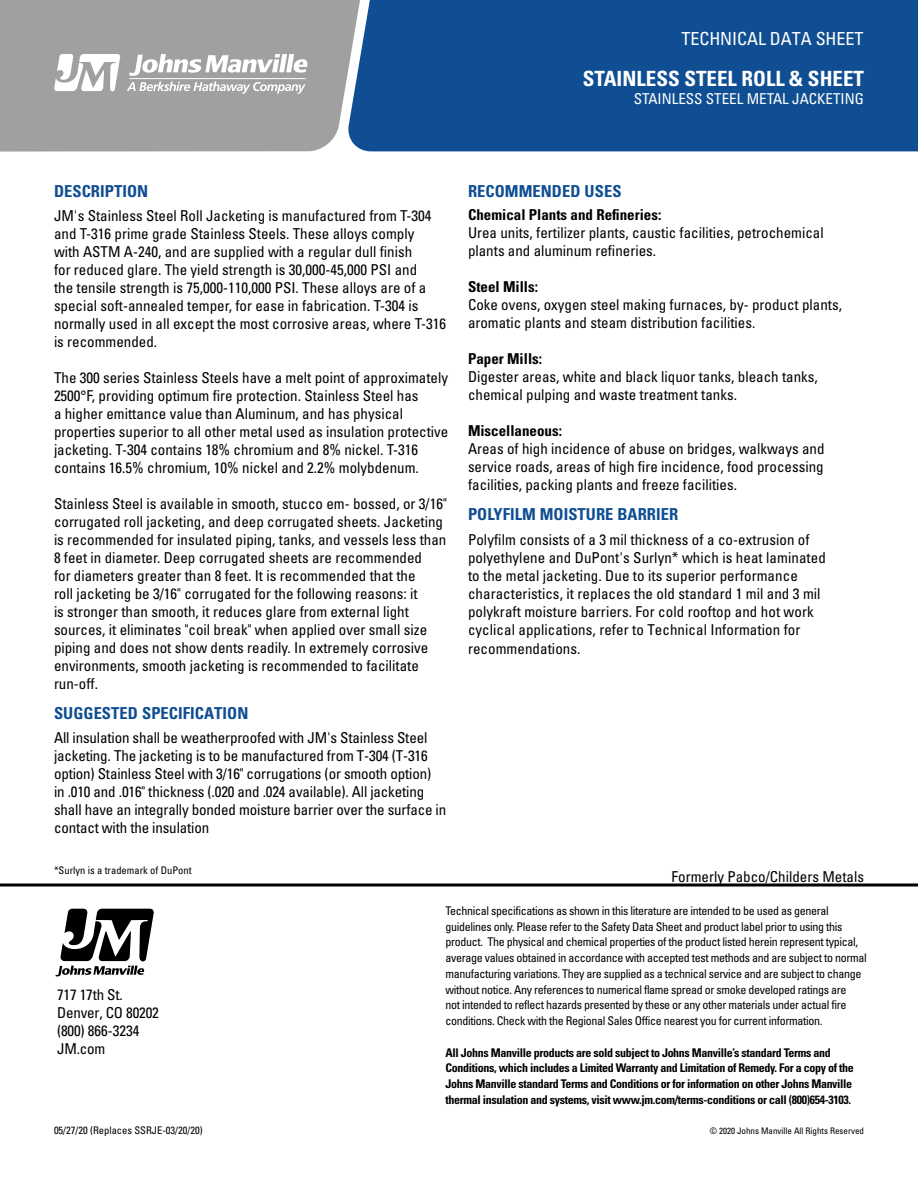
<style>
.page{position:relative;width:918px;height:1188px;background:#fff}
.page>*{position:absolute;margin:0;border:0;box-sizing:border-box;transform-origin:0 0}
.t1{font:700 condensed 21px "Univers LT Std";color:#fff}
.t2{font:condensed 18px "Univers LT Std";letter-spacing:-.005em;color:#fff}
.t3{font:700 condensed 16.5px "Univers LT Std";letter-spacing:.005em;color:#0f4e92}
.t4{font:condensed 15px/18px "Univers LT Std";color:#000}
.t5{font:700 condensed 15px "Univers LT Std";color:#000}
.t6{font:condensed 15px "Univers LT Std";color:#fff}
.t7{font:condensed 12px/15.8px "Univers LT Std";letter-spacing:-.03em;color:#000}
.t8{font:700 condensed 12px/15.8px "Univers LT Std";letter-spacing:-.03em;color:#000}
.t9{font:condensed 10.5px "Univers LT Std";color:#000}
.t10{font:condensed 9px "Univers LT Std";color:#000}
</style>
<div class="page">
<div style="left:362px;top:0;width:556px;height:151px;background:#0f4e92"></div>
<div style="left:0;top:0;width:362px;height:152px;background:#a0a0a0"></div>
<svg style="left:129px;top:54px;width:178px;height:22px"></svg>
<svg style="left:54px;top:54px;width:66px;height:37px"></svg>
<svg style="left:127px;top:82px;width:179px;height:12px"></svg>
<hr style="left:129px;top:78px;width:177px;height:1px;background:#fff">
<hr style="left:0;top:884px;width:918px;height:2px;background:#000">
<svg style="left:56px;top:909px;width:98px;height:67px"></svg>
<p class="t2" style="left:681px;top:27px;width:183px">TECHNICAL DATA SHEET</p>
<h1 class="t1" style="left:583px;top:65px;width:283px">STAINLESS STEEL ROLL &amp; SHEET</h1>
<p class="t6" style="left:634px;top:89px;width:232px">STAINLESS STEEL METAL JACKETING</p>
<p class="t3" style="left:54px;top:181px;width:96px">DESCRIPTION</p>
<p class="t4" style="left:54px;top:206px;width:394px">JM's Stainless Steel Roll Jacketing is manufactured from T-304 and T-316 prime grade Stainless Steels. These alloys comply<br>with ASTM A-240, and are supplied with a regular dull finish<br>for reduced glare. The yield strength is 30,000-45,000 PSI and<br>the tensile strength is 75,000-110,000 PSI. These alloys are of a special soft-annealed temper, for ease in fabrication. T-304 is normally used in all except the most corrosive areas, where T-316 is recommended.</p>
<p class="t4" style="left:54px;top:368px;width:396px">The 300 series Stainless Steels have a melt point of approximately 2500°F, providing optimum fire protection. Stainless Steel has<br>a higher emittance value than Aluminum, and has physical properties superior to all other metal used as insulation protective jacketing. T-304 contains 18% chromium and 8% nickel. T-316 contains 16.5% chromium, 10% nickel and 2.2% molybdenum.</p>
<p class="t4" style="left:54px;top:494px;width:394px">Stainless Steel is available in smooth, stucco em- bossed, or 3/16" corrugated roll jacketing, and deep corrugated sheets. Jacketing is recommended for insulated piping, tanks, and vessels less than 8 feet in diameter. Deep corrugated sheets are recommended<br>for diameters greater than 8 feet. It is recommended that the<br>roll jacketing be 3/16" corrugated for the following reasons: it<br>is stronger than smooth, it reduces glare from external light sources, it eliminates "coil break" when applied over small size piping and does not show dents readily. In extremely corrosive environments, smooth jacketing is recommended to facilitate run-off.</p>
<p class="t3" style="left:54px;top:703px;width:196px">SUGGESTED SPECIFICATION</p>
<p class="t4" style="left:54px;top:728px;width:394px">All insulation shall be weatherproofed with JM's Stainless Steel jacketing. The jacketing is to be manufactured from T-304 (T-316 option) Stainless Steel with 3/16" corrugations (or smooth option)<br>in .010 and .016" thickness (.020 and .024 available). All jacketing shall have an integrally bonded moisture barrier over the surface in contact with the insulation</p>
<p class="t3" style="left:468px;top:181px;width:155px">RECOMMENDED USES</p>
<p class="t5" style="left:468px;top:205px;width:195px">Chemical Plants and Refineries:</p>
<p class="t4" style="left:468px;top:223px;width:357px">Urea units, fertilizer plants, caustic facilities, petrochemical plants and aluminum refineries.</p>
<p class="t5" style="left:468px;top:277px;width:72px">Steel Mills:</p>
<p class="t4" style="left:468px;top:295px;width:376px">Coke ovens, oxygen steel making furnaces, by- product plants, aromatic plants and steam distribution facilities.</p>
<p class="t5" style="left:468px;top:349px;width:76px">Paper Mills:</p>
<p class="t4" style="left:468px;top:367px;width:351px">Digester areas, white and black liquor tanks, bleach tanks, chemical pulping and waste treatment tanks.</p>
<p class="t5" style="left:468px;top:421px;width:96px">Miscellaneous:</p>
<p class="t4" style="left:468px;top:439px;width:358px;text-align:justify">Areas of high incidence of abuse on bridges, walkways and service roads, areas of high fire incidence, food processing facilities, packing plants and freeze facilities.</p>
<p class="t3" style="left:468px;top:504px;width:212px">POLYFILM MOISTURE BARRIER</p>
<p class="t4" style="left:468px;top:530px;width:359px">Polyfilm consists of a 3 mil thickness of a co-extrusion of polyethylene and DuPont's Surlyn* which is heat laminated to the metal jacketing. Due to its superior performance characteristics, it replaces the old standard 1 mil and 3 mil polykraft moisture barriers. For cold rooftop and hot work cyclical applications, refer to Technical Information for</p>
<p class="t4" style="left:468px;top:640px;width:114px">recommendations.</p>
<p class="t9" style="left:54px;top:864px;width:139px">*Surlyn is a trademark of DuPont</p>
<p class="t4" style="left:57px;top:986px;width:103px">717 17th St.<br>Denver, CO 80202 (800) 866-3234<br>JM.com</p>
<p class="t9" style="left:54px;top:1124px;width:150px">05/27/20 (Replaces SSRJE-03/20/20)</p>
<p class="t4" style="left:672px;top:867px;width:194px">Formerly Pabco/Childers Metals</p>
<p class="t7" style="left:446px;top:903px;width:423px">Technical specifications as shown in this literature are intended to be used as general guidelines only. Please refer to the Safety Data Sheet and product label prior to using this product. The physical and chemical properties of the product listed herein represent typical, average values obtained in accordance with accepted test methods and are subject to normal manufacturing variations. They are supplied as a technical service and are subject to change without notice. Any references to numerical flame spread or smoke developed ratings are<br>not intended to reflect hazards presented by these or any other materials under actual fire conditions. Check with the Regional Sales Office nearest you for current information.</p>
<p class="t8" style="left:446px;top:1044px;width:410px">All Johns Manville products are sold subject to Johns Manville’s standard Terms and Conditions, which includes a Limited Warranty and Limitation of Remedy. For a copy of the Johns Manville standard Terms and Conditions or for information on other Johns Manville thermal insulation and systems, visit www.jm.com/terms-conditions or call (800)654-3103.</p>
<p class="t10" style="left:710px;top:1125px;width:156px">© 2020 Johns Manville All Rights Reserved</p>
</div>
